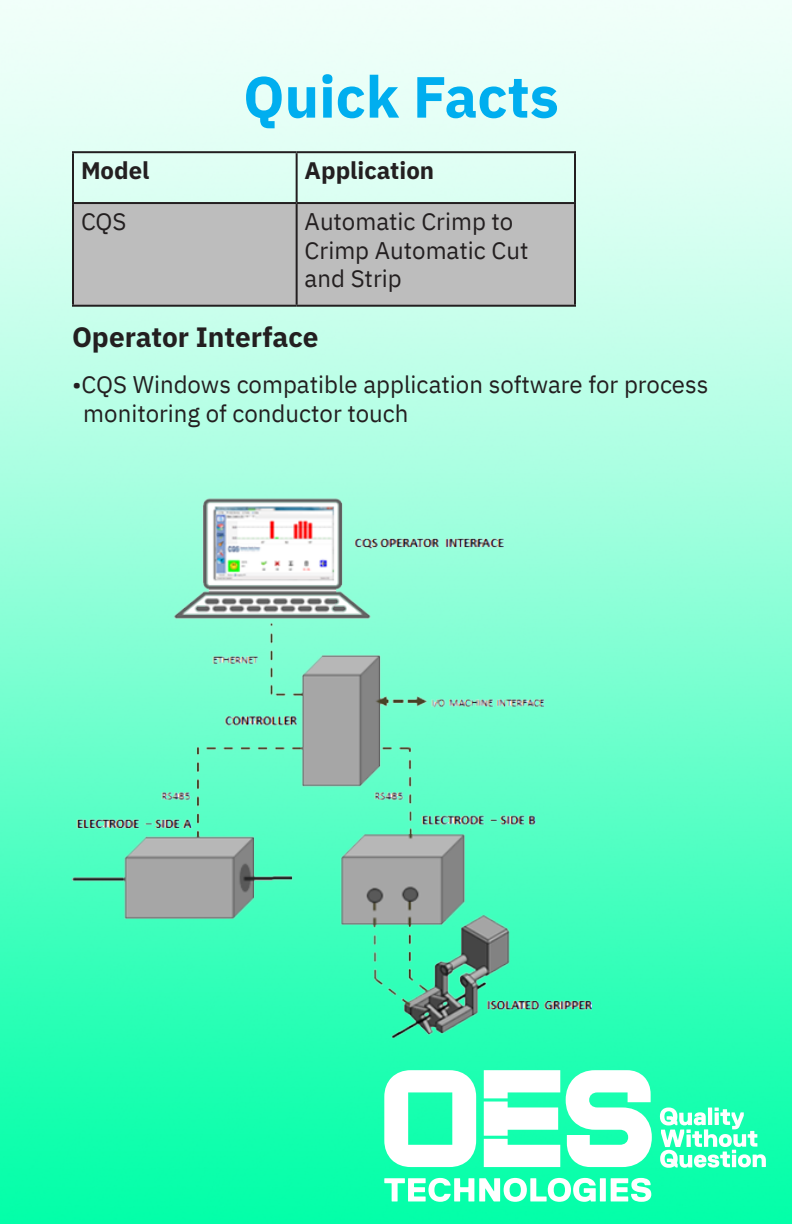
<style>
.page{position:relative;width:792px;height:1224px;background:#fff}
.page>*{position:absolute;margin:0;border:0;box-sizing:border-box;transform-origin:0 0}
.t1{font:700 58px "IBM Plex Sans";color:#00aeef}
.t2{font:700 28px "IBM Plex Sans";color:#231f20}
.t3{font:24px/28.8px "IBM Plex Sans";color:#231f20}
.t4{font:700 24px "IBM Plex Sans";color:#231f20}
</style>
<div class="page">
<img style="left:0;top:0;width:792px;height:1224px">
<div style="left:74px;top:204px;width:500px;height:101px;background:#bdbdbd"></div>
<hr style="left:72px;top:151px;width:225px;height:2px;background:#231f20">
<hr style="left:72px;top:153px;width:2px;height:49px;background:#231f20">
<hr style="left:297px;top:151px;width:279px;height:2px;background:#231f20">
<hr style="left:296px;top:153px;width:2px;height:49px;background:#231f20">
<hr style="left:574px;top:153px;width:2px;height:49px;background:#231f20">
<hr style="left:72px;top:202px;width:225px;height:2px;background:#231f20">
<hr style="left:72px;top:204px;width:2px;height:101px;background:#231f20">
<hr style="left:297px;top:202px;width:279px;height:2px;background:#231f20">
<hr style="left:296px;top:204px;width:2px;height:101px;background:#231f20">
<hr style="left:574px;top:204px;width:2px;height:101px;background:#231f20">
<hr style="left:72px;top:305px;width:225px;height:2px;background:#231f20">
<hr style="left:297px;top:305px;width:279px;height:2px;background:#231f20">
<img style="left:72px;top:498px;width:519px;height:541px">
<svg style="left:384px;top:1178px;width:267px;height:24px"></svg>
<svg style="left:660px;top:1108px;width:106px;height:60px"></svg>
<svg style="left:384px;top:1070px;width:92px;height:97px"></svg>
<svg style="left:566px;top:1070px;width:86px;height:97px"></svg>
<svg style="left:484px;top:1070px;width:76px;height:97px"></svg>
<p class="t1" style="left:243px;top:51px;width:317px">Quick Facts</p>
<p class="t4" style="left:81px;top:151px;width:70px">Model</p>
<p class="t4" style="left:305px;top:151px;width:131px">Application</p>
<p class="t3" style="left:81px;top:205px;width:47px">CQS</p>
<p class="t3" style="left:305px;top:205px;width:225px">Automatic Crimp to<br>Crimp Automatic Cut and Strip</p>
<p class="t2" style="left:72px;top:315px;width:248px">Operator Interface</p>
<p class="t3" style="left:72px;top:368px;width:638px">•CQS Windows compatible application software for process</p>
<p class="t3" style="left:83px;top:397px;width:327px">monitoring of conductor touch</p>
</div>
